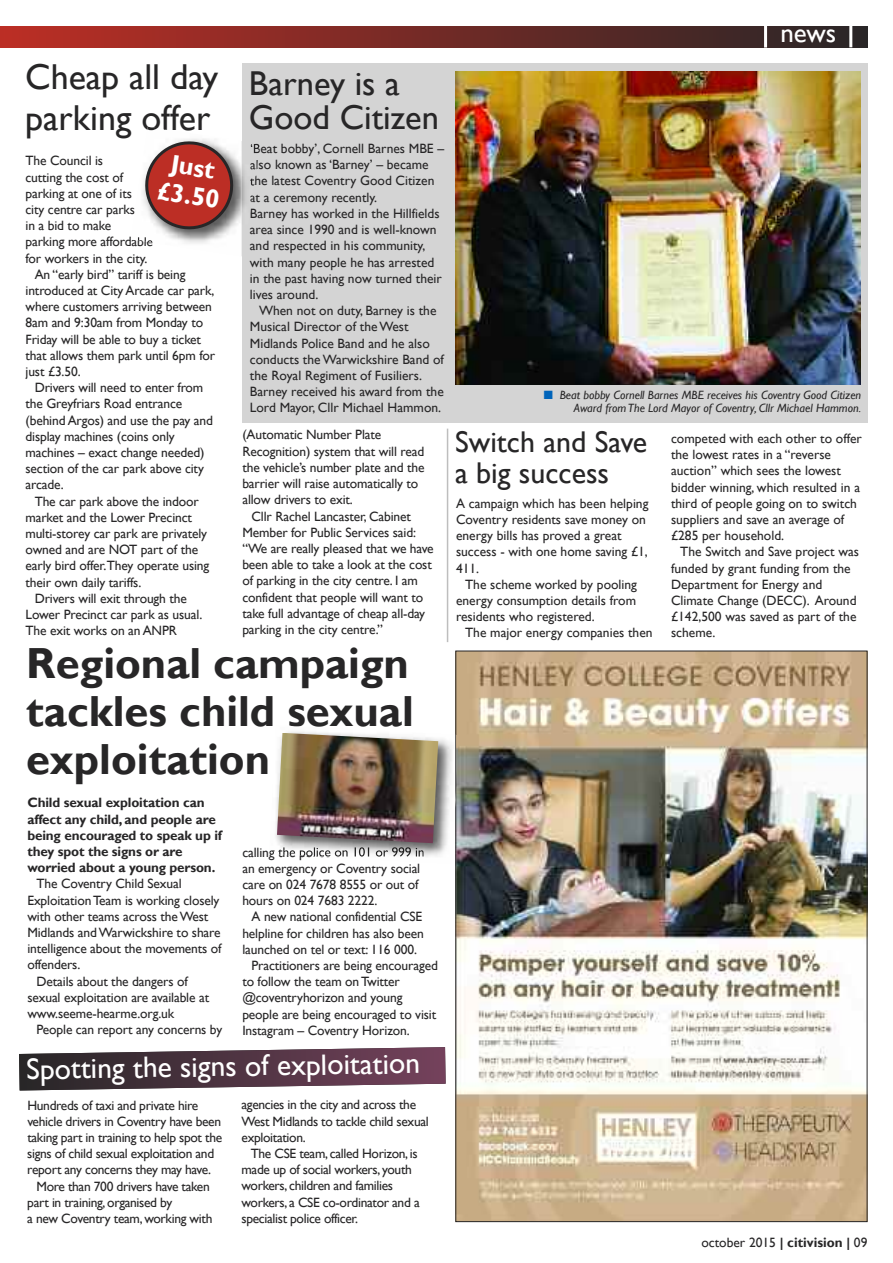
<style>
.page{position:relative;width:893px;height:1263px;background:#fff}
.page>*{position:absolute;margin:0;border:0;box-sizing:border-box;transform-origin:0 0}
.t1{font:700 43.5px/48px "Gill Sans";color:#272627;text-align:justify}
.t2{font:36px/40.5px "Gill Sans";color:#272627}
.t3{font:34.5px/34.5px "Gill Sans";color:#272627}
.t4{font:30px/31.5px "Gill Sans";color:#272627}
.t5{font:29.55px "Gill Sans";color:#fff}
.t6{font:27px "Gill Sans";color:#fff}
.t7{font:700 25.5px/28.8px "Gill Sans";color:#fff;text-align:center}
.t8{font:13.5px/16.2px "Gill Sans";letter-spacing:-.01em;color:#272627}
.t9{font:700 13.5px/16.2px "Gill Sans";letter-spacing:-.01em;color:#272627}
.t10{font:italic 12px/13.5px "Gill Sans";color:#272627;text-align:right}
.s1{color:#0064ba}
.s2{font-weight:700}
</style>
<div class="page">
<svg style="left:19px;top:1047px;width:427px;height:43px;background:#67515c"></svg>
<div style="left:242px;top:63px;width:625px;height:359px;background:#d4d4d4"></div>
<div style="left:0;top:26px;width:868px;height:21px;background:linear-gradient(to right,#bc2e25,#292728)"></div>
<hr style="left:764px;top:25px;width:3px;height:23px;background:#fff">
<hr style="left:849px;top:25px;width:3px;height:22px;background:#fff">
<hr style="left:0;top:26px;width:3px;height:21px;background:#bb2e25">
<img style="left:457px;top:653px;width:408px;height:567px">
<img style="left:455px;top:72px;width:405px;height:313px">
<hr style="left:447px;top:429px;width:1px;height:213px;background:#bebebe">
<img style="left:134px;top:141px;width:108px;height:115px">
<img style="left:242px;top:145px;width:15px;height:65px">
<svg style="left:251px;top:144px;width:9px;height:9px"></svg>
<svg style="left:250px;top:160px;width:8px;height:9px"></svg>
<svg style="left:250px;top:176px;width:6px;height:10px"></svg>
<svg style="left:250px;top:194px;width:3px;height:8px"></svg>
<img style="left:147px;top:127px;width:20px;height:4px">
<svg style="left:142px;top:139px;width:94px;height:93px"></svg>
<img style="left:275px;top:726px;width:177px;height:131px">
<img style="left:455px;top:735px;width:1px;height:65px">
<img style="left:456px;top:735px;width:3px;height:51px">
<img style="left:269px;top:847px;width:26px;height:10px">
<img style="left:277px;top:733px;width:161px;height:110px">
<h2 class="t2" style="left:25px;top:57px;width:194px">Cheap all day parking offer</h2>
<p class="t8" style="left:26px;top:153px;width:79px">The Council is</p>
<p class="t8" style="left:26px;top:169px;width:99px">cutting the cost of</p>
<p class="t8" style="left:26px;top:185px;width:108px">parking at one of its</p>
<p class="t8" style="left:26px;top:201px;width:111px">city centre car parks</p>
<p class="t8" style="left:26px;top:217px;width:87px">in a bid to make</p>
<p class="t8" style="left:26px;top:234px;width:129px">parking more affordable</p>
<p class="t8" style="left:26px;top:250px;width:123px">for workers in the city.</p>
<p class="t8" style="left:35px;top:266px;width:152px">An “early bird” tariff is being</p>
<p class="t8" style="left:26px;top:282px;width:190px">introduced at City Arcade car park,</p>
<p class="t8" style="left:26px;top:298px;width:188px">where customers arriving between</p>
<p class="t8" style="left:26px;top:315px;width:179px">8am and 9:30am from Monday to</p>
<p class="t8" style="left:26px;top:331px;width:177px">Friday will be able to buy a ticket</p>
<p class="t8" style="left:26px;top:347px;width:191px">that allows them park until 6pm for</p>
<p class="t8" style="left:26px;top:363px;width:57px">just £3.50.</p>
<p class="t8" style="left:35px;top:379px;width:170px">Drivers will need to enter from</p>
<p class="t8" style="left:26px;top:396px;width:158px">the Greyfriars Road entrance</p>
<p class="t8" style="left:26px;top:412px;width:189px">(behind Argos) and use the pay and</p>
<p class="t8" style="left:26px;top:428px;width:151px">display machines (coins only</p>
<p class="t8" style="left:26px;top:444px;width:180px">machines – exact change needed)</p>
<p class="t8" style="left:26px;top:460px;width:180px">section of the car park above city</p>
<p class="t8" style="left:26px;top:477px;width:40px">arcade.</p>
<p class="t8" style="left:35px;top:493px;width:166px">The car park above the indoor</p>
<p class="t8" style="left:26px;top:509px;width:168px">market and the Lower Precinct</p>
<p class="t8" style="left:26px;top:525px;width:183px">multi-storey car park are privately</p>
<p class="t8" style="left:26px;top:541px;width:174px">owned and are NOT part of the</p>
<p class="t8" style="left:26px;top:558px;width:185px">early bird offer.They operate using</p>
<p class="t8" style="left:26px;top:574px;width:117px">their own daily tariffs.</p>
<p class="t8" style="left:35px;top:590px;width:154px">Drivers will exit through the</p>
<p class="t8" style="left:26px;top:606px;width:178px">Lower Precinct car park as usual.</p>
<p class="t8" style="left:26px;top:622px;width:153px">The exit works on an ANPR</p>
<h3 class="t7" style="left:165px;top:148px;width:64px;rotate:9deg">Just £3.50</h3>
<h3 class="t3" style="left:249px;top:65px;width:191px">Barney is a<br>Good Citizen</h3>
<p class="t8" style="left:250px;top:140px;width:196px">‘Beat bobby’, Cornell Barnes MBE – also known as ‘Barney’ – became the latest Coventry Good Citizen at a ceremony recently.<br>Barney has worked in the Hillfields area since 1990 and is well-known and respected in his community, with many people he has arrested in the past having now turned their lives around.</p>
<p class="t8" style="left:250px;top:302px;width:196px;text-indent:9px">When not on duty, Barney is the<br>Musical Director of theWest<br>Midlands Police Band and he also conducts theWarwickshire Band of the Royal Regiment of Fusiliers.<br>Barney received his award from the<br>Lord Mayor, Cllr Michael Hammon.</p>
<p class="t8" style="left:242px;top:427px;width:184px">(Automatic Number Plate<br>Recognition) system that will read the vehicle’s number plate and the barrier will raise automatically to allow drivers to exit.</p>
<p class="t8" style="left:242px;top:508px;width:193px;text-indent:9px">Cllr Rachel Lancaster, Cabinet Member for Public Services said: “We are really pleased that we have been able to take a look at the cost of parking in the city centre. I am confident that people will want to take full advantage of cheap all-day parking in the city centre.”</p>
<h1 class="t1" style="left:26px;top:639px;width:389px">Regional campaign tackles child sexual exploitation</h1>
<p class="t9" style="left:27px;top:794px;width:196px">Child sexual exploitation can affect any child, and people are being encouraged to speak up if they spot the signs or are worried about a young person.</p>
<p class="t8" style="left:37px;top:875px;width:147px">The Coventry Child Sexual</p>
<p class="t8" style="left:27px;top:892px;width:193px">ExploitationTeam is working closely</p>
<p class="t8" style="left:27px;top:908px;width:182px">with other teams across theWest</p>
<p class="t8" style="left:27px;top:924px;width:195px">Midlands andWarwickshire to share</p>
<p class="t8" style="left:27px;top:940px;width:196px">intelligence about the movements of</p>
<p class="t8" style="left:27px;top:956px;width:54px">offenders.</p>
<p class="t8" style="left:37px;top:973px;width:153px">Details about the dangers of</p>
<p class="t8" style="left:27px;top:989px;width:183px">sexual exploitation are available at</p>
<p class="t8" style="left:27px;top:1005px;width:148px">www.seeme-hearme.org.uk</p>
<p class="t8" style="left:37px;top:1021px;width:187px">People can report any concerns by</p>
<p class="t8" style="left:242px;top:844px;width:184px">calling the police on 101 or 999 in an emergency or Coventry social care on 024 7678 8555 or out of hours on 024 7683 2222.</p>
<p class="t8" style="left:251px;top:908px;width:172px">A new national confidential CSE</p>
<p class="t8" style="left:242px;top:925px;width:183px">helpline for children has also been</p>
<p class="t8" style="left:242px;top:941px;width:176px">launched on tel or text: 116 000.</p>
<p class="t8" style="left:251px;top:957px;width:188px">Practitioners are being encouraged</p>
<p class="t8" style="left:242px;top:973px;width:159px">to follow the team onTwitter</p>
<p class="t8" style="left:242px;top:989px;width:162px">@coventryhorizon and young</p>
<p class="t8" style="left:242px;top:1006px;width:195px">people are being encouraged to visit</p>
<p class="t8" style="left:242px;top:1022px;width:169px">Instagram – Coventry Horizon.</p>
<h3 class="t5" style="left:26px;top:1052px;width:395px;rotate:-1deg">Spotting the signs of exploitation</h3>
<p class="t8" style="left:27px;top:1097px;width:172px">Hundreds of taxi and private hire</p>
<p class="t8" style="left:27px;top:1113px;width:195px">vehicle drivers in Coventry have been</p>
<p class="t8" style="left:27px;top:1129px;width:196px">taking part in training to help spot the</p>
<p class="t8" style="left:27px;top:1145px;width:188px">signs of child sexual exploitation and</p>
<p class="t8" style="left:27px;top:1161px;width:185px">report any concerns they may have.</p>
<p class="t8" style="left:36px;top:1178px;width:175px">More than 700 drivers have taken</p>
<p class="t8" style="left:27px;top:1194px;width:147px">part in training,organised by</p>
<p class="t8" style="left:27px;top:1210px;width:187px">a new Coventry team,working with</p>
<p class="t8" style="left:242px;top:1096px;width:189px">agencies in the city and across the<br>West Midlands to tackle child sexual exploitation.</p>
<p class="t8" style="left:242px;top:1145px;width:180px;text-indent:9px">The CSE team, called Horizon, is made up of social workers, youth workers, children and families workers, a CSE co-ordinator and a specialist police officer.</p>
<h3 class="t6" style="left:780px;top:17px;width:57px">news</h3>
<p class="t10" style="left:544px;top:388px;width:319px"><span class="s1">■</span> Beat bobby Cornell Barnes MBE receives his Coventry Good Citizen<br>Award fromThe Lord Mayor of Coventry, Cllr Michael Hammon.</p>
<h3 class="t4" style="left:455px;top:425px;width:194px">Switch and Save a big success</h3>
<p class="t8" style="left:671px;top:430px;width:192px">competed with each other to offer the lowest rates in a “reverse auction” which sees the lowest bidder winning, which resulted in a third of people going on to switch suppliers and save an average of £285 per household.</p>
<p class="t8" style="left:671px;top:544px;width:189px;text-indent:9px">The Switch and Save project was funded by grant funding from the<br>Department for Energy and<br>Climate Change (DECC). Around £142,500 was saved as part of the scheme.</p>
<p class="t8" style="left:456px;top:495px;width:194px">A campaign which has been helping<br>Coventry residents save money on energy bills has proved a great success - with one home saving £1,<br>411.</p>
<p class="t8" style="left:456px;top:576px;width:182px;text-align:justify;text-indent:9px">The scheme worked by pooling energy consumption details from residents who registered.</p>
<p class="t8" style="left:465px;top:625px;width:189px">The major energy companies then</p>
<p class="t8" style="left:701px;top:1234px;width:168px">october 2015 <span class="s2">| citivision |</span> 09</p>
</div>
